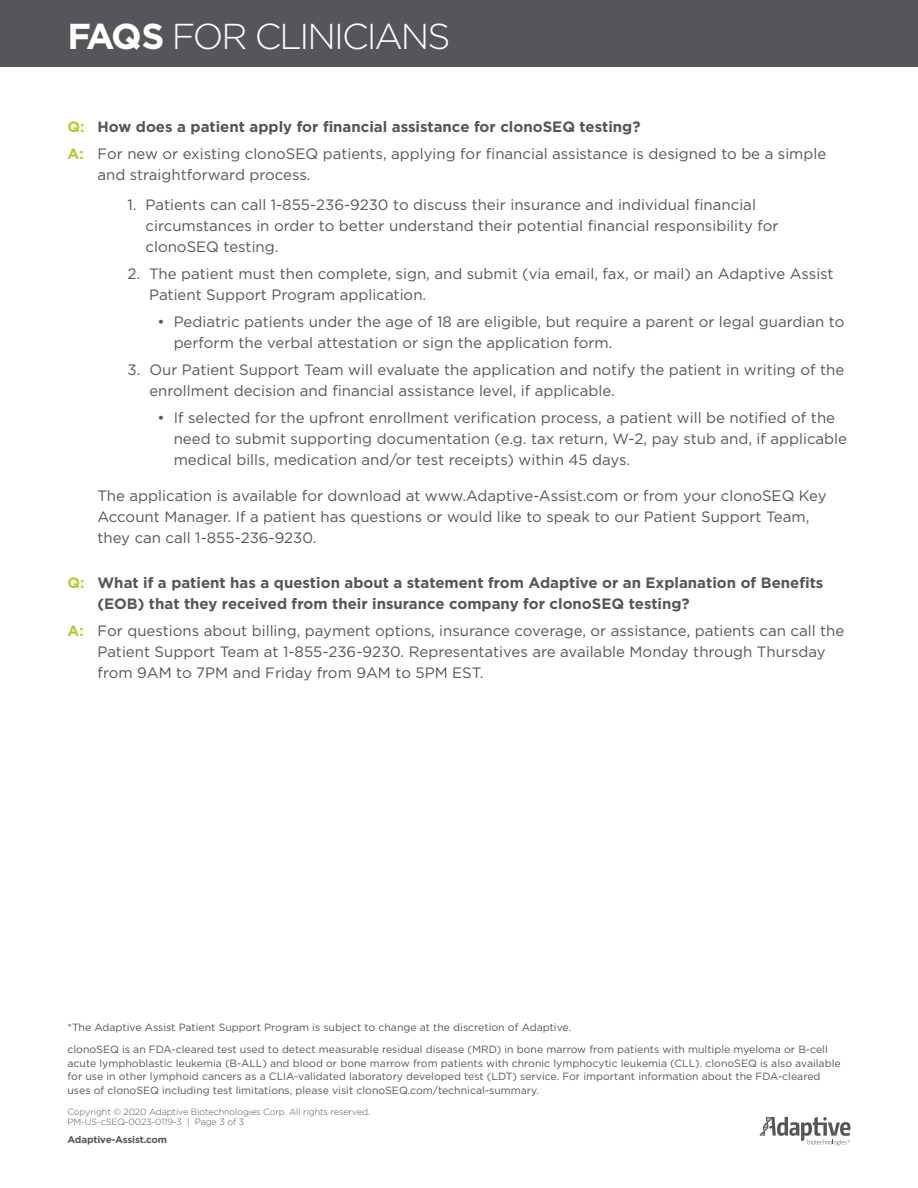
<style>
.page{position:relative;width:918px;height:1188px;background:#fff}
.page>*{position:absolute;margin:0;border:0;box-sizing:border-box;transform-origin:0 0}
.t1{font:300 36px "Gotham";letter-spacing:-.055em;color:#fff}
.Header_4{font:15px/21px "Gotham";color:#55565a}
.Header_4-2{font:700 15px/21px "Gotham";color:#55565a}
.Header_4-3{font:10.5px/13.5px "Gotham";color:#55565a}
.t2{font:700 9.75px "Gotham";letter-spacing:-.01em;color:#55565a}
.t3{font:300 9px/10.8px "Gotham";letter-spacing:-.01em;color:#55565a}
.s1{font-weight:700}
.s2{color:#b7cb2d}
.s3{font-weight:700;color:#b7cb2d}
</style>
<div class="page">
<div style="left:0;top:0;width:918px;height:68px;background:#55565a"></div>
<svg style="left:759px;top:1117px;width:91px;height:29px"></svg>
<h1 class="t1" style="left:68px;top:17px;width:385px"><span class="s1">FAQS</span> FOR CLINICIANS</h1>
<p class="Header_4-2" style="left:68px;top:116px;width:575px"><span class="s2">Q:</span> How does a patient apply for financial assistance for clonoSEQ testing?</p>
<p class="Header_4" style="left:98px;top:143px;width:730px;text-indent:-30px"><span class="s3">A:</span> For new or existing clonoSEQ patients, applying for financial assistance is designed to be a simple and straightforward process.</p>
<p class="Header_4" style="left:146px;top:194px;width:635px;text-indent:-18px">1. Patients can call 1-855-236-9230 to discuss their insurance and individual financial circumstances in order to better understand their potential financial responsibility for clonoSEQ testing.</p>
<p class="Header_4" style="left:149px;top:263px;width:686px;text-indent:-22px">2. The patient must then complete, sign, and submit (via email, fax, or mail) an Adaptive Assist<br>Patient Support Program application.</p>
<p class="Header_4" style="left:174px;top:311px;width:672px;text-indent:-16px">• Pediatric patients under the age of 18 are eligible, but require a parent or legal guardian to perform the verbal attestation or sign the application form.</p>
<p class="Header_4" style="left:149px;top:359px;width:696px;text-indent:-22px">3. Our Patient Support Team will evaluate the application and notify the patient in writing of the enrollment decision and financial assistance level, if applicable.</p>
<p class="Header_4" style="left:174px;top:407px;width:675px;text-indent:-16px">• If selected for the upfront enrollment verification process, a patient will be notified of the need to submit supporting documentation (e.g. tax return, W-2, pay stub and, if applicable medical bills, medication and/or test receipts) within 45 days.</p>
<p class="Header_4" style="left:98px;top:485px;width:731px">The application is available for download at www.Adaptive-Assist.com or from your clonoSEQ Key<br>Account Manager. If a patient has questions or would like to speak to our Patient Support Team, they can call 1-855-236-9230.</p>
<p class="Header_4-2" style="left:98px;top:572px;width:727px;text-indent:-30px"><span class="s2">Q:</span> What if a patient has a question about a statement from Adaptive or an Explanation of Benefits (EOB) that they received from their insurance company for clonoSEQ testing?</p>
<p class="Header_4" style="left:98px;top:620px;width:748px;text-indent:-30px"><span class="s3">A:</span> For questions about billing, payment options, insurance coverage, or assistance, patients can call the<br>Patient Support Team at 1-855-236-9230. Representatives are available Monday through Thursday from 9AM to 7PM and Friday from 9AM to 5PM EST.</p>
<p class="Header_4-3" style="left:68px;top:1020px;width:505px">*The Adaptive Assist Patient Support Program is subject to change at the discretion of Adaptive.</p>
<p class="Header_4-3" style="left:68px;top:1042px;width:775px">clonoSEQ is an FDA-cleared test used to detect measurable residual disease (MRD) in bone marrow from patients with multiple myeloma or B-cell acute lymphoblastic leukemia (B-ALL) and blood or bone marrow from patients with chronic lymphocytic leukemia (CLL). clonoSEQ is also available for use in other lymphoid cancers as a CLIA-validated laboratory developed test (LDT) service. For important information about the FDA-cleared uses of clonoSEQ including test limitations, please visit clonoSEQ.com/technical-summary.</p>
<p class="t3" style="left:68px;top:1106px;width:304px">Copyright © 2020 Adaptive Biotechnologies Corp. All rights reserved.<br>PM-US-cSEQ-0023-0119-3 | Page 3 of 3</p>
<p class="t2" style="left:68px;top:1134px;width:101px">Adaptive-Assist.com</p>
</div>
